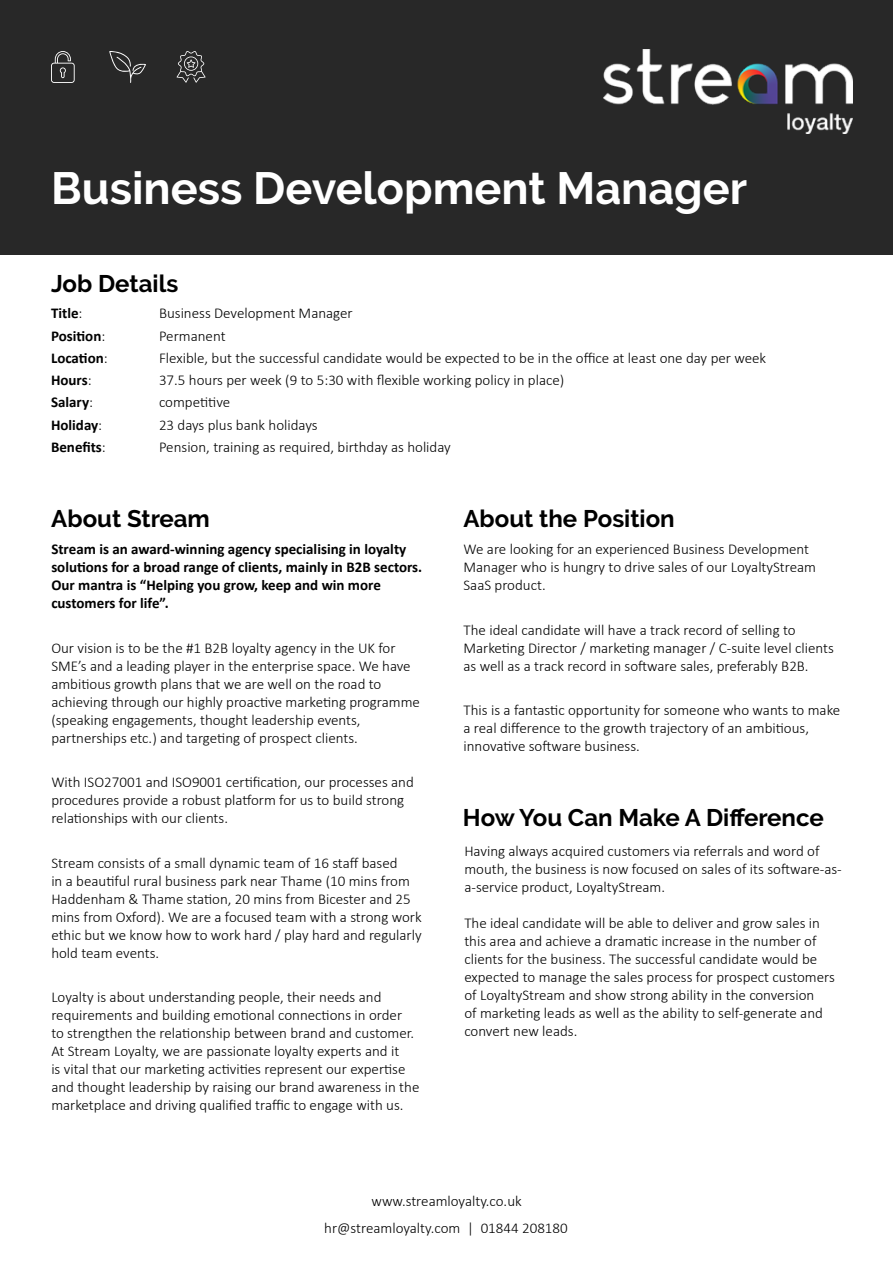
<style>
.page{position:relative;width:893px;height:1263px;background:#fff}
.page>*{position:absolute;margin:0;border:0;box-sizing:border-box;transform-origin:0 0}
.t1{font:700 45px "Raleway";color:#fff}
.t2{font:700 24px "Raleway";color:#000}
.t3{font:300 15px/18px "Calibri";color:#000}
.t4{font:700 15px/18px "Calibri";color:#000}
.s1{font-weight:300}
</style>
<div class="page">
<div style="left:0;top:0;width:893px;height:255px;background:#282828"></div>
<img style="left:604px;top:50px;width:249px;height:83px">
<svg style="left:51px;top:51px;width:24px;height:32px"></svg>
<svg style="left:177px;top:51px;width:29px;height:32px"></svg>
<svg style="left:109px;top:51px;width:37px;height:32px"></svg>
<h1 class="t1" style="left:51px;top:163px;width:697px">Business Development Manager</h1>
<h2 class="t2" style="left:51px;top:270px;width:129px">Job Details</h2>
<p class="t4" style="left:51px;top:304px;width:33px">Title<span class="s1">:</span></p>
<p class="t3" style="left:159px;top:304px;width:195px">Business Development Manager</p>
<p class="t4" style="left:51px;top:326px;width:56px">Position<span class="s1">:</span></p>
<p class="t3" style="left:159px;top:327px;width:68px">Permanent</p>
<p class="t4" style="left:51px;top:349px;width:58px">Location<span class="s1">:</span></p>
<p class="t3" style="left:159px;top:349px;width:609px">Flexible, but the successful candidate would be expected to be in the office at least one day per week</p>
<p class="t4" style="left:51px;top:371px;width:42px">Hours<span class="s1">:</span></p>
<p class="t3" style="left:159px;top:371px;width:407px">37.5 hours per week (9 to 5:30 with flexible working policy in place)</p>
<p class="t4" style="left:51px;top:393px;width:44px">Salary<span class="s1">:</span></p>
<p class="t3" style="left:159px;top:393px;width:73px">competitive</p>
<p class="t4" style="left:51px;top:415px;width:53px">Holiday<span class="s1">:</span></p>
<p class="t3" style="left:159px;top:416px;width:160px">23 days plus bank holidays</p>
<p class="t4" style="left:51px;top:438px;width:56px">Benefits<span class="s1">:</span></p>
<p class="t3" style="left:159px;top:438px;width:293px">Pension, training as required, birthday as holiday</p>
<h2 class="t2" style="left:51px;top:504px;width:160px">About Stream</h2>
<p class="t4" style="left:51px;top:540px;width:372px">Stream is an award-winning agency specialising in loyalty solutions for a broad range of clients, mainly in B2B sectors.<br>Our mantra is “Helping you grow, keep and win more customers for life”.</p>
<p class="t3" style="left:51px;top:638px;width:370px">Our vision is to be the #1 B2B loyalty agency in the UK for SME’s and a leading player in the enterprise space. We have ambitious growth plans that we are well on the road to achieving through our highly proactive marketing programme (speaking engagements, thought leadership events, partnerships etc.) and targeting of prospect clients.</p>
<p class="t3" style="left:51px;top:773px;width:364px">With ISO27001 and ISO9001 certification, our processes and procedures provide a robust platform for us to build strong relationships with our clients.</p>
<p class="t3" style="left:51px;top:853px;width:372px">Stream consists of a small dynamic team of 16 staff based<br>in a beautiful rural business park near Thame (10 mins from Haddenham &amp; Thame station, 20 mins from Bicester and 25 mins from Oxford). We are a focused team with a strong work ethic but we know how to work hard / play hard and regularly hold team events.</p>
<p class="t3" style="left:51px;top:988px;width:370px">Loyalty is about understanding people, their needs and requirements and building emotional connections in order<br>to strengthen the relationship between brand and customer.<br>At Stream Loyalty, we are passionate loyalty experts and it<br>is vital that our marketing activities represent our expertise and thought leadership by raising our brand awareness in the marketplace and driving qualified traffic to engage with us.</p>
<h2 class="t2" style="left:463px;top:504px;width:213px">About the Position</h2>
<p class="t3" style="left:463px;top:540px;width:354px">We are looking for an experienced Business Development<br>Manager who is hungry to drive sales of our LoyaltyStream<br>SaaS product.</p>
<p class="t3" style="left:463px;top:620px;width:372px">The ideal candidate will have a track record of selling to<br>Marketing Director / marketing manager / C-suite level clients as well as a track record in software sales, preferably B2B.</p>
<p class="t3" style="left:463px;top:701px;width:378px">This is a fantastic opportunity for someone who wants to make a real difference to the growth trajectory of an ambitious, innovative software business.</p>
<h2 class="t2" style="left:463px;top:804px;width:362px">How You Can Make A Difference</h2>
<p class="t3" style="left:464px;top:842px;width:379px">Having always acquired customers via referrals and word of mouth, the business is now focused on sales of its software-as&shy;a-service product, LoyaltyStream.</p>
<p class="t3" style="left:464px;top:914px;width:372px">The ideal candidate will be able to deliver and grow sales in this area and achieve a dramatic increase in the number of clients for the business. The successful candidate would be expected to manage the sales process for prospect customers of LoyaltyStream and show strong ability in the conversion<br>of marketing leads as well as the ability to self-generate and convert new leads.</p>
<p class="t3" style="left:372px;top:1192px;width:152px">www.streamloyalty.co.uk</p>
<p class="t3" style="left:324px;top:1219px;width:245px">hr@streamloyalty.com | 01844 208180</p>
</div>
